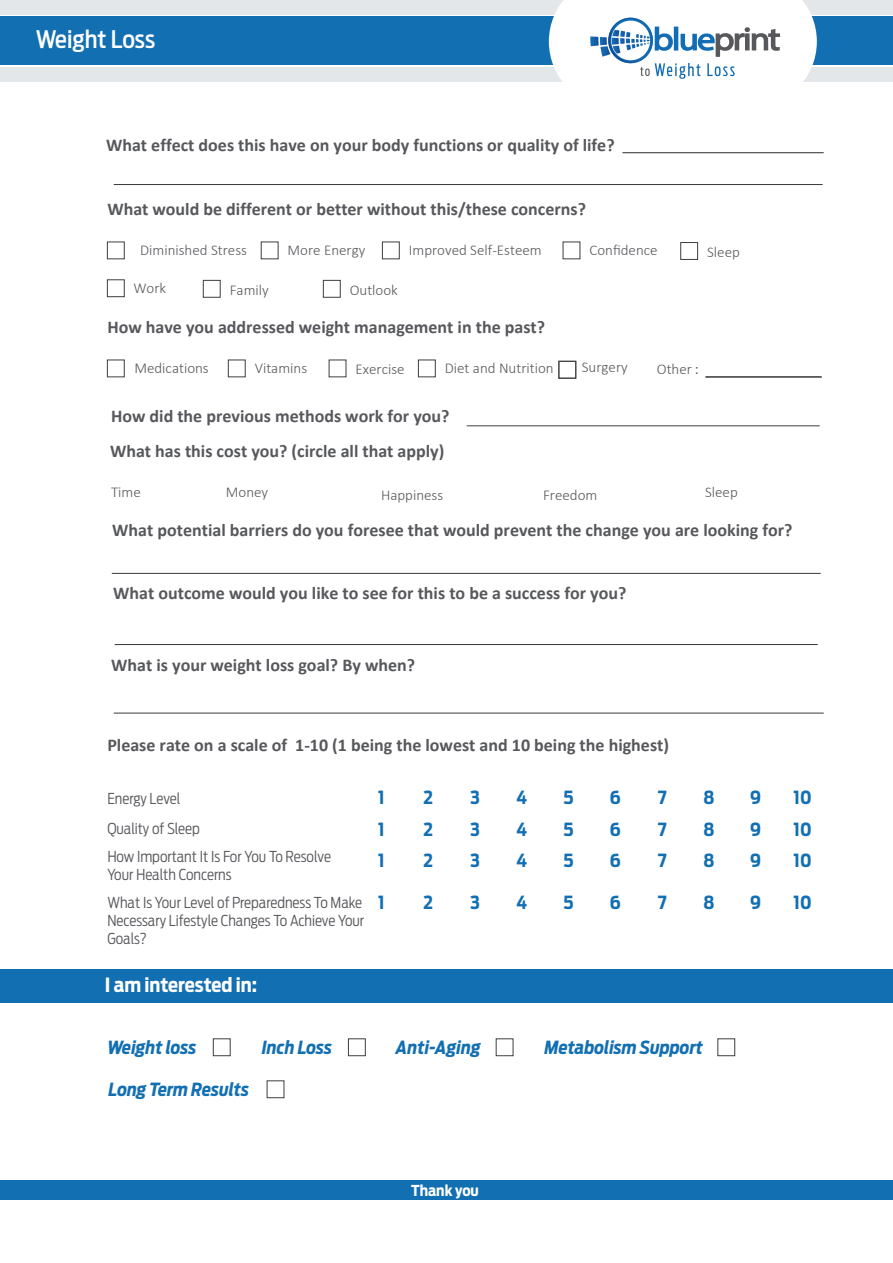
<style>
.page{position:relative;width:893px;height:1263px;background:#fff}
.page>*{position:absolute;margin:0;border:0;box-sizing:border-box;transform-origin:0 0}
.t1{font:500 24px "Antenna Cond";color:#fff}
.t2{font:700 19.5px "Antenna Cond";color:#fff}
.t3{font:700 18px/35.1px "Calibri";color:#57585c}
.t4{font:italic 700 18px "Antenna Cond";color:#126fb2}
.t5{font:700 18px "Antenna Cond";color:#126fb2}
.t6{font:300 15px "Calibri";color:#57585c}
.t7{font:300 15px/18px "Antenna Cond";color:#57585c}
.t8{font:700 15px "Antenna Cond";color:#fff}
.s1{font-weight:400}
</style>
<div class="page">
<div style="left:0;top:969px;width:893px;height:34px;background:#126fb2"></div>
<div style="left:0;top:1180px;width:893px;height:20px;background:#126fb2"></div>
<div style="left:0;top:0;width:893px;height:15px;background:#e4e7ea"></div>
<div style="left:0;top:68px;width:893px;height:14px;background:#e4e7ea"></div>
<div style="left:0;top:17px;width:893px;height:48px;background:#126fb2"></div>
<hr style="left:114px;top:184px;width:709px;height:1px;background:#3e3e3f">
<div style="left:261px;top:242px;width:17px;height:17px;border:1px solid #3e3e3f"></div>
<div style="left:107px;top:280px;width:17px;height:17px;border:1px solid #3e3e3f"></div>
<div style="left:680px;top:242px;width:18px;height:18px;border:1px solid #3e3e3f"></div>
<div style="left:203px;top:280px;width:17px;height:17px;border:1px solid #3e3e3f"></div>
<div style="left:323px;top:280px;width:17px;height:17px;border:1px solid #3e3e3f"></div>
<div style="left:213px;top:1038px;width:17px;height:18px;border:1px solid #3e3e3f"></div>
<div style="left:348px;top:1038px;width:17px;height:18px;border:1px solid #3e3e3f"></div>
<div style="left:496px;top:1038px;width:17px;height:18px;border:1px solid #3e3e3f"></div>
<div style="left:718px;top:1038px;width:17px;height:18px;border:1px solid #3e3e3f"></div>
<div style="left:267px;top:1080px;width:17px;height:18px;border:1px solid #3e3e3f"></div>
<div style="left:228px;top:360px;width:17px;height:17px;border:1px solid #3e3e3f"></div>
<hr style="left:622px;top:152px;width:202px;height:1px;background:#3e3e3f">
<hr style="left:112px;top:573px;width:709px;height:1px;background:#3e3e3f">
<hr style="left:114px;top:713px;width:710px;height:1px;background:#3e3e3f">
<hr style="left:467px;top:426px;width:353px;height:1px;background:#3e3e3f">
<hr style="left:705px;top:377px;width:117px;height:1px;background:#3e3e3f">
<svg style="left:549px;top:0;width:268px;height:82px;background:#e1eaf1"></svg>
<hr style="left:115px;top:644px;width:703px;height:1px;background:#3e3e3f">
<div style="left:559px;top:361px;width:17px;height:17px;border:1px solid #3e3e3f"></div>
<h1 class="t1" style="left:36px;top:25px;width:121px">Weight Loss</h1>
<p class="t3" style="left:106px;top:128px;width:510px">What effect does this have on your body functions or quality of life?</p>
<p class="t3" style="left:107px;top:191px;width:480px">What would be different or better without this/these concerns?</p>
<p class="t6" style="left:140px;top:241px;width:108px">Diminished Stress</p>
<p class="t6" style="left:288px;top:241px;width:79px">More Energy</p>
<p class="t6" style="left:133px;top:279px;width:34px">Work</p>
<p class="t6" style="left:230px;top:280px;width:41px">Family</p>
<p class="t6" style="left:350px;top:280px;width:50px">Outlook</p>
<p class="t6" style="left:409px;top:241px;width:134px">Improved Self-Esteem</p>
<p class="t6" style="left:589px;top:241px;width:70px">Confidence</p>
<p class="t6" style="left:707px;top:242px;width:34px">Sleep</p>
<p class="t3" style="left:107px;top:309px;width:439px">How have you addressed weight management in the past?</p>
<p class="t6" style="left:134px;top:359px;width:76px">Medications</p>
<p class="t6" style="left:255px;top:359px;width:54px">Vitamins</p>
<p class="t6" style="left:355px;top:360px;width:51px">Exercise</p>
<p class="t6" style="left:445px;top:359px;width:110px">Diet and Nutrition</p>
<p class="t6" style="left:582px;top:358px;width:48px">Surgery</p>
<p class="t6" style="left:657px;top:360px;width:43px">Other <span class="s1">:</span></p>
<p class="t3" style="left:110px;top:399px;width:341px">How did the previous methods work for you?<br>What has this cost you? (circle all that apply)</p>
<p class="t6" style="left:111px;top:483px;width:31px">Time</p>
<p class="t6" style="left:226px;top:483px;width:44px">Money</p>
<p class="t6" style="left:381px;top:485px;width:64px">Happiness</p>
<p class="t6" style="left:543px;top:485px;width:56px">Freedom</p>
<p class="t6" style="left:705px;top:483px;width:34px">Sleep</p>
<p class="t3" style="left:112px;top:513px;width:682px">What potential barriers do you foresee that would prevent the change you are looking for?</p>
<p class="t3" style="left:113px;top:576px;width:515px">What outcome would you like to see for this to be a success for you?</p>
<p class="t3" style="left:111px;top:647px;width:305px">What is your weight loss goal? By when?</p>
<p class="t3" style="left:107px;top:727px;width:563px">Please rate on a scale of 1-10 (1 being the lowest and 10 being the highest)</p>
<p class="t5" style="left:378px;top:786px;width:8px">1</p>
<p class="t5" style="left:423px;top:786px;width:11px">2</p>
<p class="t5" style="left:470px;top:786px;width:11px">3</p>
<p class="t5" style="left:517px;top:786px;width:12px">4</p>
<p class="t5" style="left:564px;top:786px;width:12px">5</p>
<p class="t5" style="left:610px;top:786px;width:13px">6</p>
<p class="t5" style="left:658px;top:786px;width:11px">7</p>
<p class="t5" style="left:703px;top:786px;width:12px">8</p>
<p class="t5" style="left:750px;top:786px;width:13px">9</p>
<p class="t5" style="left:794px;top:786px;width:19px">10</p>
<p class="t7" style="left:107px;top:819px;width:94px">Quality of Sleep</p>
<p class="t5" style="left:378px;top:819px;width:8px">1</p>
<p class="t5" style="left:423px;top:819px;width:11px">2</p>
<p class="t5" style="left:470px;top:819px;width:11px">3</p>
<p class="t5" style="left:517px;top:819px;width:12px">4</p>
<p class="t5" style="left:564px;top:819px;width:12px">5</p>
<p class="t5" style="left:610px;top:819px;width:13px">6</p>
<p class="t5" style="left:658px;top:819px;width:11px">7</p>
<p class="t5" style="left:703px;top:819px;width:12px">8</p>
<p class="t5" style="left:750px;top:819px;width:13px">9</p>
<p class="t5" style="left:794px;top:819px;width:19px">10</p>
<p class="t7" style="left:107px;top:790px;width:74px">Energy Level</p>
<p class="t7" style="left:107px;top:847px;width:225px">How Important It Is For You To Resolve<br>Your Health Concerns</p>
<p class="t5" style="left:378px;top:850px;width:8px">1</p>
<p class="t5" style="left:423px;top:850px;width:11px">2</p>
<p class="t5" style="left:470px;top:850px;width:11px">3</p>
<p class="t5" style="left:517px;top:850px;width:12px">4</p>
<p class="t5" style="left:564px;top:850px;width:12px">5</p>
<p class="t5" style="left:610px;top:850px;width:13px">6</p>
<p class="t5" style="left:658px;top:850px;width:11px">7</p>
<p class="t5" style="left:703px;top:850px;width:12px">8</p>
<p class="t5" style="left:750px;top:850px;width:13px">9</p>
<p class="t5" style="left:794px;top:850px;width:19px">10</p>
<p class="t7" style="left:107px;top:893px;width:258px">What Is Your Level of Preparedness To Make<br>Necessary Lifestyle Changes To Achieve Your<br>Goals?</p>
<p class="t5" style="left:378px;top:892px;width:8px">1</p>
<p class="t5" style="left:423px;top:892px;width:11px">2</p>
<p class="t5" style="left:470px;top:892px;width:11px">3</p>
<p class="t5" style="left:517px;top:892px;width:12px">4</p>
<p class="t5" style="left:564px;top:892px;width:12px">5</p>
<p class="t5" style="left:610px;top:892px;width:13px">6</p>
<p class="t5" style="left:658px;top:892px;width:11px">7</p>
<p class="t5" style="left:703px;top:892px;width:12px">8</p>
<p class="t5" style="left:750px;top:892px;width:13px">9</p>
<p class="t5" style="left:794px;top:892px;width:19px">10</p>
<p class="t2" style="left:105px;top:973px;width:154px">I am interested in:</p>
<p class="t4" style="left:107px;top:1036px;width:90px">Weight loss</p>
<p class="t4" style="left:262px;top:1036px;width:72px">Inch Loss</p>
<p class="t4" style="left:396px;top:1036px;width:86px">Anti-Aging</p>
<p class="t4" style="left:545px;top:1036px;width:160px">Metabolism Support</p>
<p class="t4" style="left:108px;top:1078px;width:142px">Long Term Results</p>
<p class="t8" style="left:411px;top:1181px;width:69px">Thank you</p>
</div>
